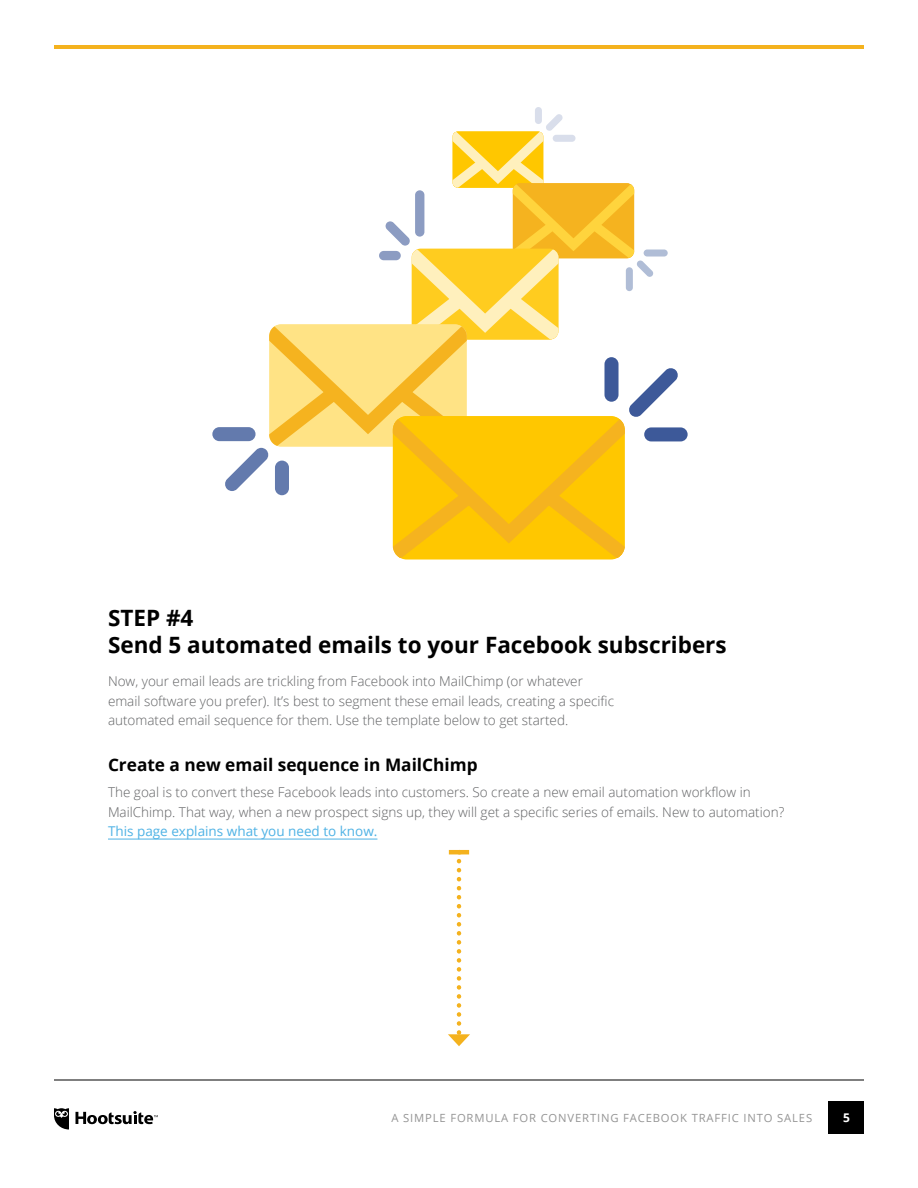
<style>
.page{position:relative;width:918px;height:1188px;background:#fff}
.page>*{position:absolute;margin:0;border:0;box-sizing:border-box;transform-origin:0 0}
.t1{font:700 22.5px/27px "Open Sans";color:#000}
.t2{font:700 17.25px "Open Sans";color:#000}
.t3{font:300 13.5px/19.5px "Open Sans";color:#606163}
.t4{font:13.5px "Open Sans";color:#4eb2e5}
.t5{font:700 12px "Open Sans";color:#fff}
.t6{font:11.25px "Open Sans";letter-spacing:.075em;color:#949494}
</style>
<div class="page">
<div style="left:828px;top:1101px;width:36px;height:33px;background:#000"></div>
<hr style="left:54px;top:1080px;width:810px;height:1px;background:#000">
<svg style="left:76px;top:1111px;width:82px;height:13px"></svg>
<svg style="left:54px;top:1108px;width:15px;height:22px"></svg>
<hr style="left:54px;top:45px;width:810px;height:4px;background:#f4b21e">
<hr style="left:108px;top:839px;width:269px;height:1px;background:#4eb2e5">
<hr style="left:449px;top:850px;width:20px;height:4px;background:#f4b21e">
<svg style="left:448px;top:861px;width:22px;height:185px"></svg>
<div style="left:212px;top:427px;width:44px;height:14px;background:#637aad;border-radius:7px"></div>
<div style="left:644px;top:427px;width:44px;height:14px;background:#3d5999;border-radius:7px"></div>
<div style="left:535px;top:107px;width:7px;height:17px;background:#d9deeb;border-radius:4px"></div>
<svg style="left:224px;top:114px;width:454px;height:444px"></svg>
<h1 class="t1" style="left:108px;top:604px;width:620px">STEP #4<br>Send 5 automated emails to your Facebook subscribers</h1>
<p class="t3" style="left:108px;top:671px;width:508px">Now, your email leads are trickling from Facebook into MailChimp (or whatever email software you prefer). It’s best to segment these email leads, creating a specific automated email sequence for them. Use the template below to get started.</p>
<p class="t2" style="left:108px;top:752px;width:371px">Create a new email sequence in MailChimp</p>
<p class="t3" style="left:108px;top:782px;width:678px">The goal is to convert these Facebook leads into customers. So create a new email automation workflow in<br>MailChimp. That way, when a new prospect signs up, they will get a specific series of emails. New to automation?</p>
<p class="t4" style="left:108px;top:822px;width:271px">This page explains what you need to know.</p>
<p class="t6" style="left:391px;top:1110px;width:422px">A SIMPLE FORMULA FOR CONVERTING FACEBOOK TRAFFIC INTO SALES</p>
<p class="t5" style="left:843px;top:1109px;width:8px">5</p>
</div>
